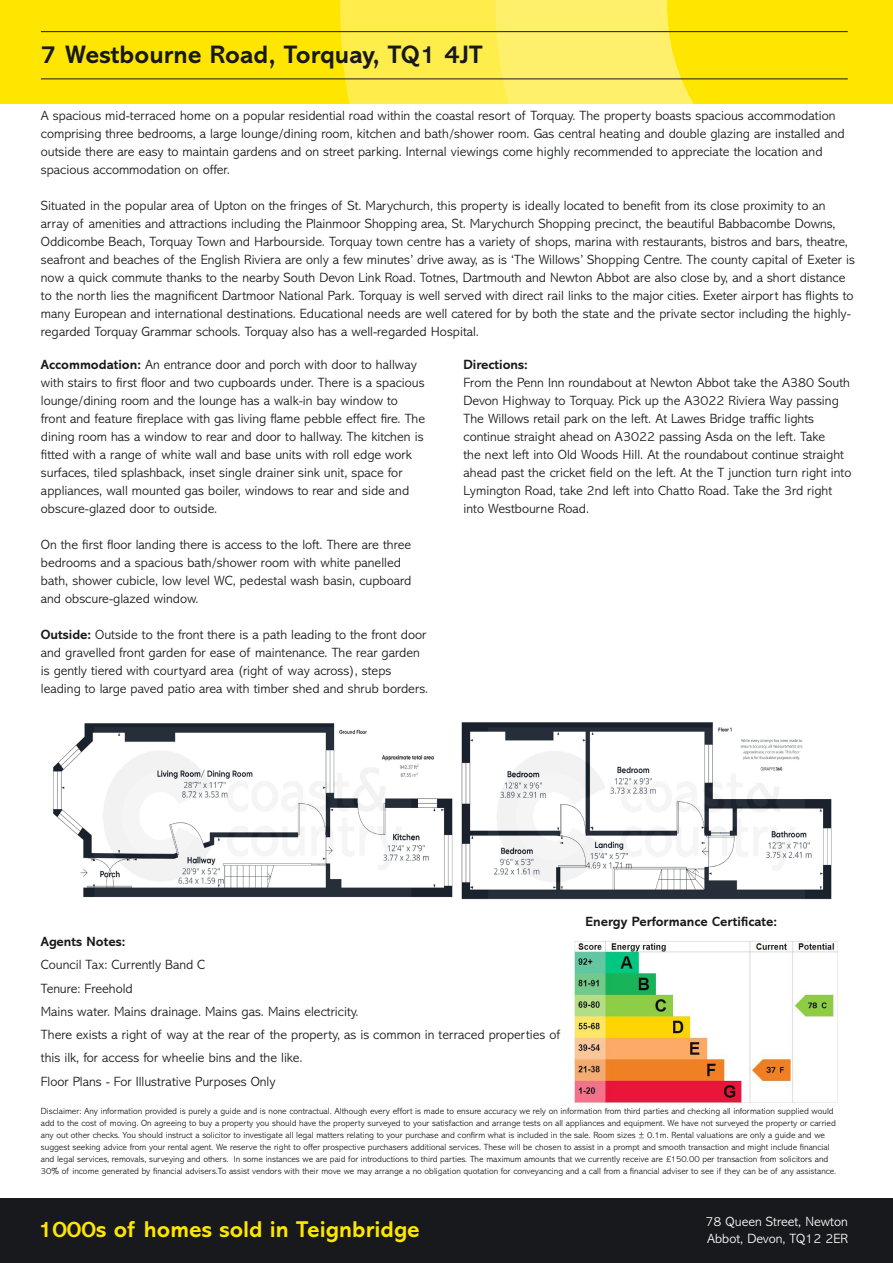
<style>
.page{position:relative;width:893px;height:1263px;background:#fff}
.page>*{position:absolute;margin:0;border:0;box-sizing:border-box;transform-origin:0 0}
.t1{font:700 25.5px "Abadi MT Std";color:#17191c}
.t2{font:700 23.1px "Abadi MT Std";color:#ffe601}
.t3{font:300 13.5px/18px "Abadi MT Std";color:#17191c}
.t4{font:300 13.5px/16.5px "Abadi MT Std";color:#fff}
.t5{font:700 13.5px "Abadi MT Std";color:#17191c}
.t6{font:300 9px/12px "Abadi MT Std";color:#17191c}
.s1{font-weight:700}
</style>
<div class="page">
<div style="left:0;top:0;width:893px;height:104px;background:#ffe601"></div>
<div style="left:340px;top:0;width:481px;height:104px;background:#ffed4c"></div>
<svg style="left:496px;top:0;width:325px;height:104px;background:#fdea3a"></svg>
<div style="left:0;top:1199px;width:893px;height:64px;background:#17191c"></div>
<img style="left:53px;top:722px;width:779px;height:178px">
<hr style="left:41px;top:31px;width:807px;height:1px;background:#17191c">
<hr style="left:41px;top:78px;width:807px;height:1px;background:#17191c">
<img style="left:575px;top:941px;width:263px;height:164px">
<p class="t1" style="left:41px;top:40px;width:443px">7 Westbourne Road, Torquay, TQ1 4JT</p>
<p class="t3" style="left:41px;top:107px;width:805px">A spacious mid-terraced home on a popular residential road within the coastal resort of Torquay. The property boasts spacious accommodation comprising three bedrooms, a large lounge/dining room, kitchen and bath/shower room. Gas central heating and double glazing are installed and outside there are easy to maintain gardens and on street parking. Internal viewings come highly recommended to appreciate the location and spacious accommodation on offer.</p>
<p class="t3" style="left:41px;top:197px;width:816px">Situated in the popular area of Upton on the fringes of St. Marychurch, this property is ideally located to benefit from its close proximity to an array of amenities and attractions including the Plainmoor Shopping area, St. Marychurch Shopping precinct, the beautiful Babbacombe Downs, Oddicombe Beach, Torquay Town and Harbourside. Torquay town centre has a variety of shops, marina with restaurants, bistros and bars, theatre, seafront and beaches of the English Riviera are only a few minutes’ drive away, as is ‘The Willows’ Shopping Centre. The county capital of Exeter is now a quick commute thanks to the nearby South Devon Link Road. Totnes, Dartmouth and Newton Abbot are also close by, and a short distance to the north lies the magnificent Dartmoor National Park. Torquay is well served with direct rail links to the major cities. Exeter airport has flights to many European and international destinations. Educational needs are well catered for by both the state and the private sector including the highly&shy;regarded Torquay Grammar schools. Torquay also has a well-regarded Hospital.</p>
<p class="t3" style="left:41px;top:356px;width:386px"><span class="s1">Accommodation:</span> An entrance door and porch with door to hallway with stairs to first floor and two cupboards under. There is a spacious lounge/dining room and the lounge has a walk-in bay window to front and feature fireplace with gas living flame pebble effect fire. The dining room has a window to rear and door to hallway. The kitchen is fitted with a range of white wall and base units with roll edge work surfaces, tiled splashback, inset single drainer sink unit, space for appliances, wall mounted gas boiler, windows to rear and side and obscure-glazed door to outside.</p>
<p class="t3" style="left:41px;top:536px;width:372px">On the first floor landing there is access to the loft. There are three bedrooms and a spacious bath/shower room with white panelled bath, shower cubicle, low level WC, pedestal wash basin, cupboard and obscure-glazed window.</p>
<p class="t3" style="left:41px;top:626px;width:389px"><span class="s1">Outside:</span> Outside to the front there is a path leading to the front door and gravelled front garden for ease of maintenance. The rear garden is gently tiered with courtyard area (right of way across), steps leading to large paved patio area with timber shed and shrub borders.</p>
<p class="t3" style="left:463px;top:356px;width:389px"><span class="s1">Directions:<br></span>From the Penn Inn roundabout at Newton Abbot take the A380 South Devon Highway to Torquay. Pick up the A3022 Riviera Way passing The Willows retail park on the left. At Lawes Bridge traffic lights continue straight ahead on A3022 passing Asda on the left. Take<br>the next left into Old Woods Hill. At the roundabout continue straight ahead past the cricket field on the left. At the T junction turn right into Lymington Road, take 2nd left into Chatto Road. Take the 3rd right into Westbourne Road.</p>
<p class="t5" style="left:585px;top:913px;width:193px">Energy Performance Certificate:</p>
<p class="t3" style="left:41px;top:930px;width:166px;line-height:23.2px"><span class="s1">Agents Notes:<br></span>Council Tax: Currently Band C</p>
<p class="t3" style="left:41px;top:979px;width:93px">Tenure: Freehold</p>
<p class="t3" style="left:41px;top:1003px;width:319px">Mains water. Mains drainage. Mains gas. Mains electricity.</p>
<p class="t3" style="left:41px;top:1023px;width:521px;line-height:23.2px">There exists a right of way at the rear of the property, as is common in terraced properties of this ilk, for access for wheelie bins and the like.</p>
<p class="t3" style="left:41px;top:1072px;width:236px">Floor Plans - For Illustrative Purposes Only</p>
<p class="t6" style="left:41px;top:1105px;width:797px">Disclaimer: Any information provided is purely a guide and is none contractual. Although every effort is made to ensure accuracy we rely on information from third parties and checking all information supplied would add to the cost of moving. On agreeing to buy a property you should have the property surveyed to your satisfaction and arrange tests on all appliances and equipment. We have not surveyed the property or carried any out other checks. You should instruct a solicitor to investigate all legal matters relating to your purchase and confirm what is included in the sale. Room sizes ± 0.1m. Rental valuations are only a guide and we suggest seeking advice from your rental agent. We reserve the right to offer prospective purchasers additional services. These will be chosen to assist in a prompt and smooth transaction and might include financial and legal services, removals, surveying and others. In some instances we are paid for introductions to third parties. The maximum amounts that we currently receive are £150.00 per transaction from solicitors and 30% of income generated by financial advisers.To assist vendors with their move we may arrange a no obligation quotation for conveyancing and a call from a financial adviser to see if they can be of any assistance.</p>
<p class="t2" style="left:38px;top:1216px;width:383px">1000s of homes sold in Teignbridge</p>
<p class="t4" style="left:706px;top:1214px;width:144px">78 Queen Street, Newton<br>Abbot, Devon, TQ12 2ER</p>
</div>
